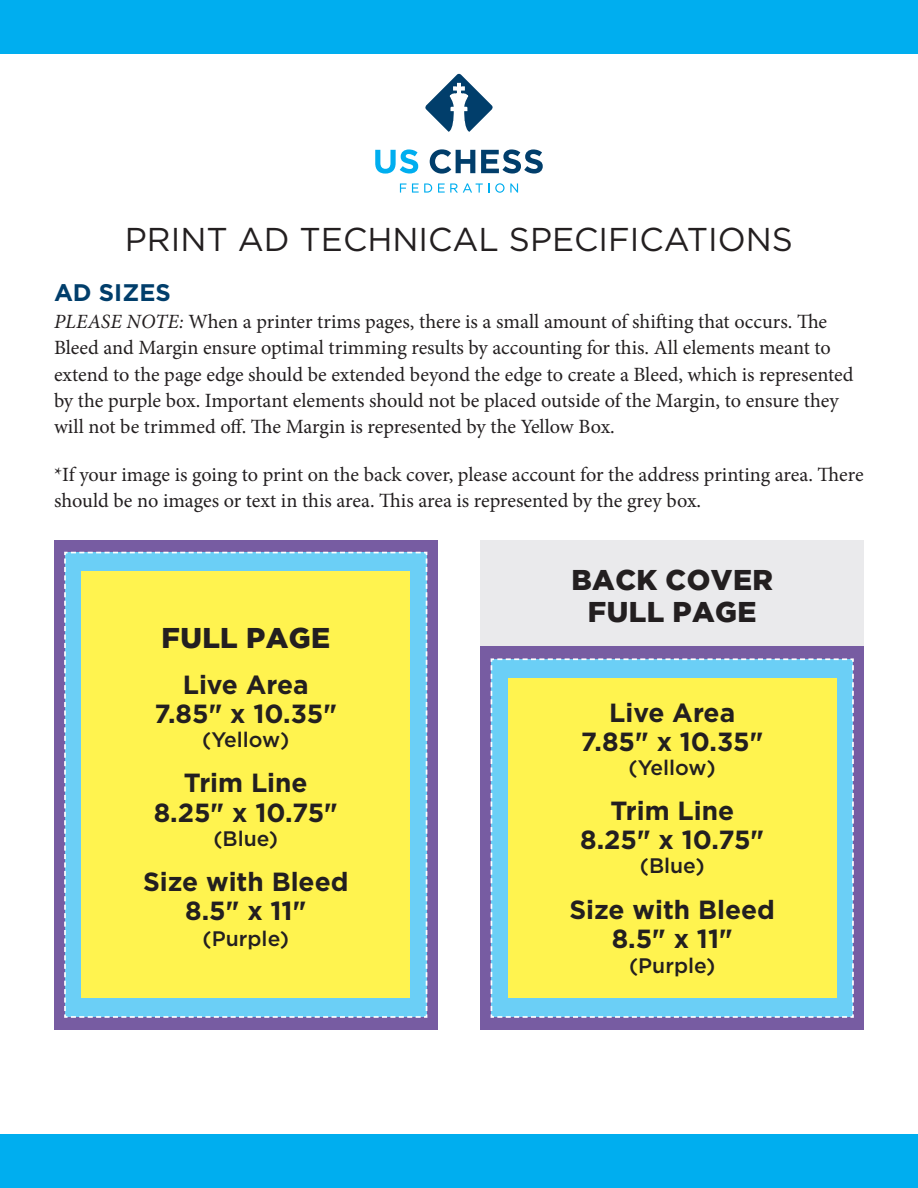
<style>
.page{position:relative;width:918px;height:1188px;background:#fff}
.page>*{position:absolute;margin:0;border:0;box-sizing:border-box;transform-origin:0 0}
.t1{font:33px "Gotham";color:#231f20}
.Media_Kit_body_text{font:900 28.5px/31.5px "Gotham";letter-spacing:.015em;color:#231f20;text-align:center}
.Media_Kit_body_text-2{font:700 26.25px/29.2px "Gotham";color:#231f20;text-align:center}
.Media_Kit_Sub_Hedder{font:700 24px "Gotham";color:#013e6b}
.Media_Kit_body_text-3{font:500 21px "Gotham";color:#231f20}
.Media_Kit_body_text-4{font:20.25px/26.2px "Minion Pro";color:#231f20}
.s1{font-style:italic}
</style>
<div class="page">
<div style="left:0;top:0;width:918px;height:54px;background:#00aeef"></div>
<svg style="left:375px;top:149px;width:43px;height:25px"></svg>
<svg style="left:430px;top:149px;width:45px;height:25px"></svg>
<svg style="left:481px;top:149px;width:62px;height:25px"></svg>
<svg style="left:400px;top:183px;width:32px;height:10px"></svg>
<svg style="left:438px;top:183px;width:51px;height:10px"></svg>
<svg style="left:495px;top:183px;width:23px;height:10px"></svg>
<svg style="left:425px;top:73px;width:68px;height:59px"></svg>
<div style="left:0;top:1134px;width:918px;height:54px;background:#00aeef"></div>
<div style="left:480px;top:647px;width:384px;height:383px;background:#775ca2"></div>
<svg style="left:490px;top:658px;width:364px;height:360px;background:#73cdf3"></svg>
<div style="left:508px;top:678px;width:329px;height:320px;background:#fff34f"></div>
<div style="left:480px;top:540px;width:384px;height:106px;background:#eaeaec"></div>
<div style="left:54px;top:540px;width:384px;height:490px;background:#775ca2"></div>
<svg style="left:64px;top:551px;width:364px;height:467px;background:#79cbee"></svg>
<div style="left:81px;top:572px;width:329px;height:426px;background:#fff34f"></div>
<p class="t1" style="left:125px;top:219px;width:670px">PRINT AD TECHNICAL SPECIFICATIONS</p>
<p class="Media_Kit_Sub_Hedder" style="left:54px;top:277px;width:118px">AD SIZES</p>
<p class="Media_Kit_body_text-4" style="left:54px;top:309px;width:801px"><span class="s1">PLEASE NOTE:</span> When a printer trims pages, there is a small amount of shifting that occurs. The Bleed and Margin ensure optimal trimming results by accounting for this. All elements meant to extend to the page edge should be extended beyond the edge to create a Bleed, which is represented by the purple box. Important elements should not be placed outside of the Margin, to ensure they will not be trimmed off. The Margin is represented by the Yellow Box.</p>
<p class="Media_Kit_body_text-4" style="left:54px;top:461px;width:811px">*If your image is going to print on the back cover, please account for the address printing area. There should be no images or text in this area. This area is represented by the grey box.</p>
<p class="Media_Kit_body_text" style="left:161px;top:622px;width:170px">FULL PAGE</p>
<p class="Media_Kit_body_text-2" style="left:155px;top:670px;width:184px">Live Area<br>7.85" x 10.35"</p>
<p class="Media_Kit_body_text-3" style="left:202px;top:726px;width:89px">(Yellow)</p>
<p class="Media_Kit_body_text-2" style="left:154px;top:768px;width:186px">Trim Line<br>8.25" x 10.75"</p>
<p class="Media_Kit_body_text-3" style="left:213px;top:824px;width:66px">(Blue)</p>
<p class="Media_Kit_body_text-2" style="left:143px;top:867px;width:207px">Size with Bleed<br>8.5" x 11"</p>
<p class="Media_Kit_body_text-3" style="left:203px;top:925px;width:88px">(Purple)</p>
<p class="Media_Kit_body_text" style="left:572px;top:564px;width:203px">BACK COVER<br>FULL PAGE</p>
<p class="Media_Kit_body_text-2" style="left:581px;top:697px;width:184px">Live Area<br>7.85" x 10.35"</p>
<p class="Media_Kit_body_text-3" style="left:629px;top:754px;width:89px">(Yellow)</p>
<p class="Media_Kit_body_text-2" style="left:580px;top:796px;width:186px">Trim Line<br>8.25" x 10.75"</p>
<p class="Media_Kit_body_text-3" style="left:640px;top:852px;width:66px">(Blue)</p>
<p class="Media_Kit_body_text-2" style="left:569px;top:895px;width:207px">Size with Bleed<br>8.5" x 11"</p>
<p class="Media_Kit_body_text-3" style="left:629px;top:952px;width:88px">(Purple)</p>
</div>
